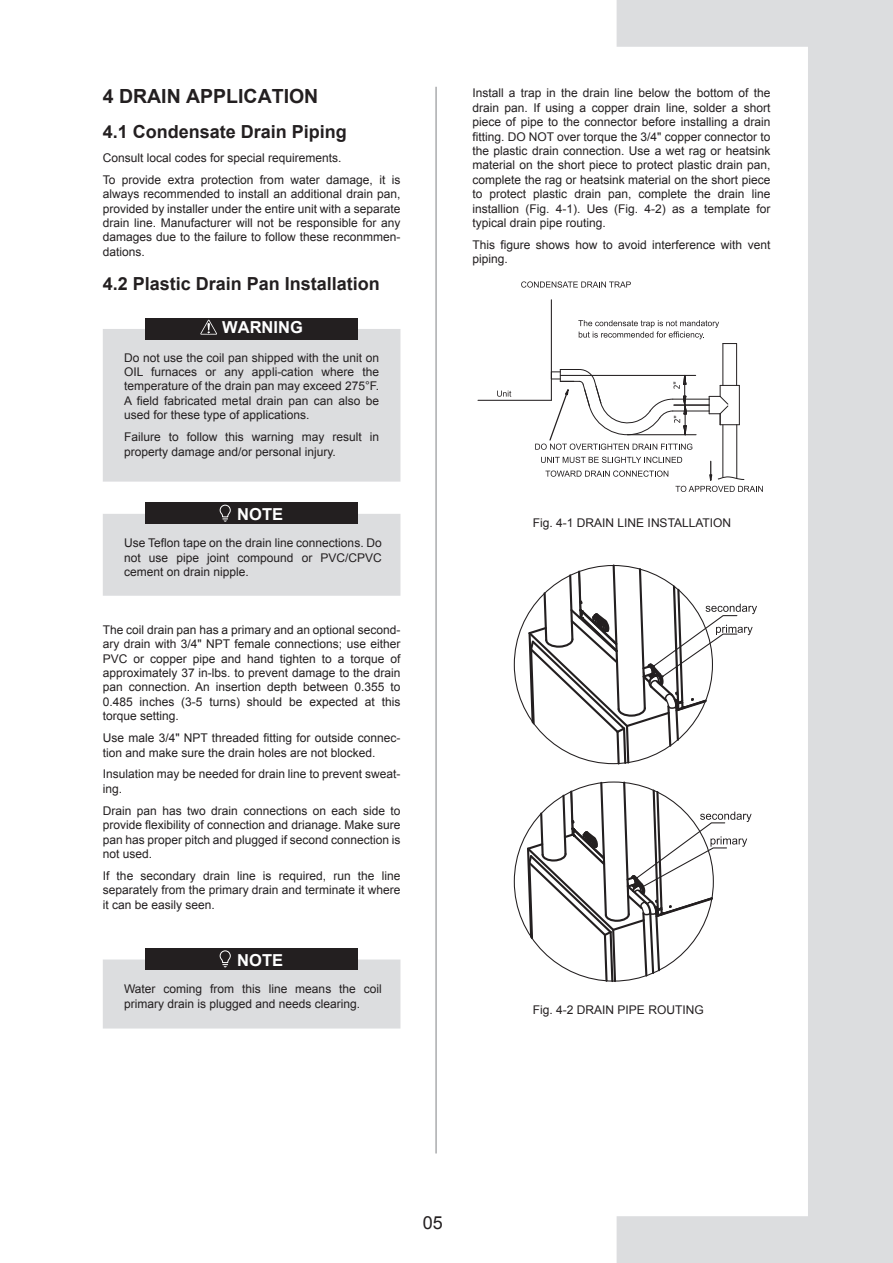
<style>
.page{position:relative;width:893px;height:1263px;background:#fff}
.page>*{position:absolute;margin:0;border:0;box-sizing:border-box;transform-origin:0 0}
.t1{font:700 19.5px "Arial";color:#231f20}
.t2{font:700 18px "Arial";color:#231f20}
.t3{font:18px "Arial";color:#231f20}
.t4{font:700 16.5px "Arial";color:#fff}
.t5{font:12px/14.4px "Arial";color:#231f20;text-align:justify}
</style>
<div class="page">
<svg style="left:617px;top:0;width:276px;height:1263px"></svg>
<hr style="left:436px;top:87px;width:1px;height:1066px;background:#808285">
<div style="left:103px;top:329px;width:297px;height:153px;background:#dcdddf"></div>
<div style="left:145px;top:318px;width:213px;height:22px;background:#231f20"></div>
<svg style="left:200px;top:320px;width:17px;height:15px"></svg>
<div style="left:145px;top:503px;width:213px;height:21px;background:#231f20"></div>
<svg style="left:103px;top:504px;width:297px;height:92px"></svg>
<div style="left:145px;top:948px;width:213px;height:22px;background:#231f20"></div>
<svg style="left:103px;top:950px;width:297px;height:78px"></svg>
<svg style="left:521px;top:281px;width:110px;height:7px"></svg>
<svg style="left:497px;top:391px;width:14px;height:6px"></svg>
<hr style="left:673px;top:399px;width:36px;height:1px;background:#231f20">
<hr style="left:673px;top:411px;width:36px;height:1px;background:#231f20">
<hr style="left:560px;top:375px;width:136px;height:1px;background:#231f20">
<hr style="left:674px;top:405px;width:35px;height:1px;background:#231f20">
<hr style="left:627px;top:434px;width:69px;height:1px;background:#231f20">
<hr style="left:736px;top:425px;width:1px;height:53px;background:#231f20">
<hr style="left:722px;top:344px;width:1px;height:41px;background:#231f20">
<svg style="left:709px;top:385px;width:30px;height:40px"></svg>
<hr style="left:739px;top:385px;width:1px;height:40px;background:#231f20">
<hr style="left:722px;top:425px;width:1px;height:52px;background:#231f20">
<hr style="left:736px;top:344px;width:1px;height:41px;background:#231f20">
<svg style="left:535px;top:369px;width:157px;height:81px"></svg>
<svg style="left:541px;top:457px;width:222px;height:35px"></svg>
<svg style="left:578px;top:320px;width:159px;height:24px"></svg>
<hr style="left:551px;top:300px;width:1px;height:100px;background:#231f20">
<hr style="left:478px;top:400px;width:73px;height:1px;background:#231f20">
<svg style="left:527px;top:563px;width:230px;height:203px"></svg>
<svg style="left:525px;top:780px;width:227px;height:203px"></svg>
<h1 class="t1" style="left:103px;top:82px;width:217px">4 DRAIN APPLICATION</h1>
<h2 class="t2" style="left:103px;top:119px;width:246px">4.1 Condensate Drain Piping</h2>
<p class="t5" style="left:103px;top:148px;width:299px;line-height:21.3px">Consult local codes for special requirements.<br>To provide extra protection from water damage, it is</p>
<p class="t5" style="left:103px;top:187px;width:299px">always recommended to install an additional drain pan, provided by installer under the entire unit with a separate drain line. Manufacturer will not be responsible for any damages due to the failure to follow these reconmmen&shy;dations.</p>
<h2 class="t2" style="left:103px;top:271px;width:279px">4.2 Plastic Drain Pan Installation</h2>
<h3 class="t4" style="left:222px;top:315px;width:82px">WARNING</h3>
<p class="t5" style="left:124px;top:350px;width:257px">Do not use the coil pan shipped with the unit on OIL furnaces or any appli-cation where the temperature of the drain pan may exceed 275°F.<br>A field fabricated metal drain pan can also be used for these type of applications.</p>
<p class="t5" style="left:124px;top:430px;width:257px">Failure to follow this warning may result in property damage and/or personal injury.</p>
<h3 class="t4" style="left:237px;top:502px;width:47px">NOTE</h3>
<p class="t5" style="left:124px;top:536px;width:259px">Use Teflon tape on the drain line connections. Do not use pipe joint compound or PVC/CPVC cement on drain nipple.</p>
<p class="t5" style="left:103px;top:622px;width:299px">The coil drain pan has a primary and an optional second&shy;ary drain with 3/4" NPT female connections; use either PVC or copper pipe and hand tighten to a torque of approximately 37 in-lbs. to prevent damage to the drain pan connection. An insertion depth between 0.355 to 0.485 inches (3-5 turns) should be expected at this torque setting.</p>
<p class="t5" style="left:103px;top:731px;width:299px">Use male 3/4" NPT threaded fitting for outside connec&shy;tion and make sure the drain holes are not blocked.</p>
<p class="t5" style="left:103px;top:767px;width:299px">Insulation may be needed for drain line to prevent sweat&shy;ing.</p>
<p class="t5" style="left:103px;top:803px;width:299px">Drain pan has two drain connections on each side to provide flexibility of connection and drianage. Make sure pan has proper pitch and plugged if second connection is not used.</p>
<p class="t5" style="left:103px;top:868px;width:299px">If the secondary drain line is required, run the line separately from the primary drain and terminate it where it can be easily seen.</p>
<h3 class="t4" style="left:237px;top:948px;width:47px">NOTE</h3>
<p class="t5" style="left:124px;top:982px;width:259px">Water coming from this line means the coil primary drain is plugged and needs clearing.</p>
<p class="t5" style="left:472px;top:86px;width:299px">Install a trap in the drain line below the bottom of the drain pan. If using a copper drain line, solder a short piece of pipe to the connector before installing a drain fitting. DO NOT over torque the 3/4" copper connector to the plastic drain connection. Use a wet rag or heatsink material on the short piece to protect plastic drain pan, complete the rag or heatsink material on the short piece to protect plastic drain pan, complete the drain line installion (Fig. 4-1). Ues (Fig. 4-2) as a template for typical drain pipe routing.</p>
<p class="t5" style="left:472px;top:238px;width:299px">This figure shows how to avoid interference with vent piping.</p>
<p class="t5" style="left:533px;top:516px;width:200px">Fig. 4-1 DRAIN LINE INSTALLATION</p>
<p class="t5" style="left:533px;top:1002px;width:172px">Fig. 4-2 DRAIN PIPE ROUTING</p>
<h2 class="t3" style="left:423px;top:1211px;width:22px">05</h2>
</div>
